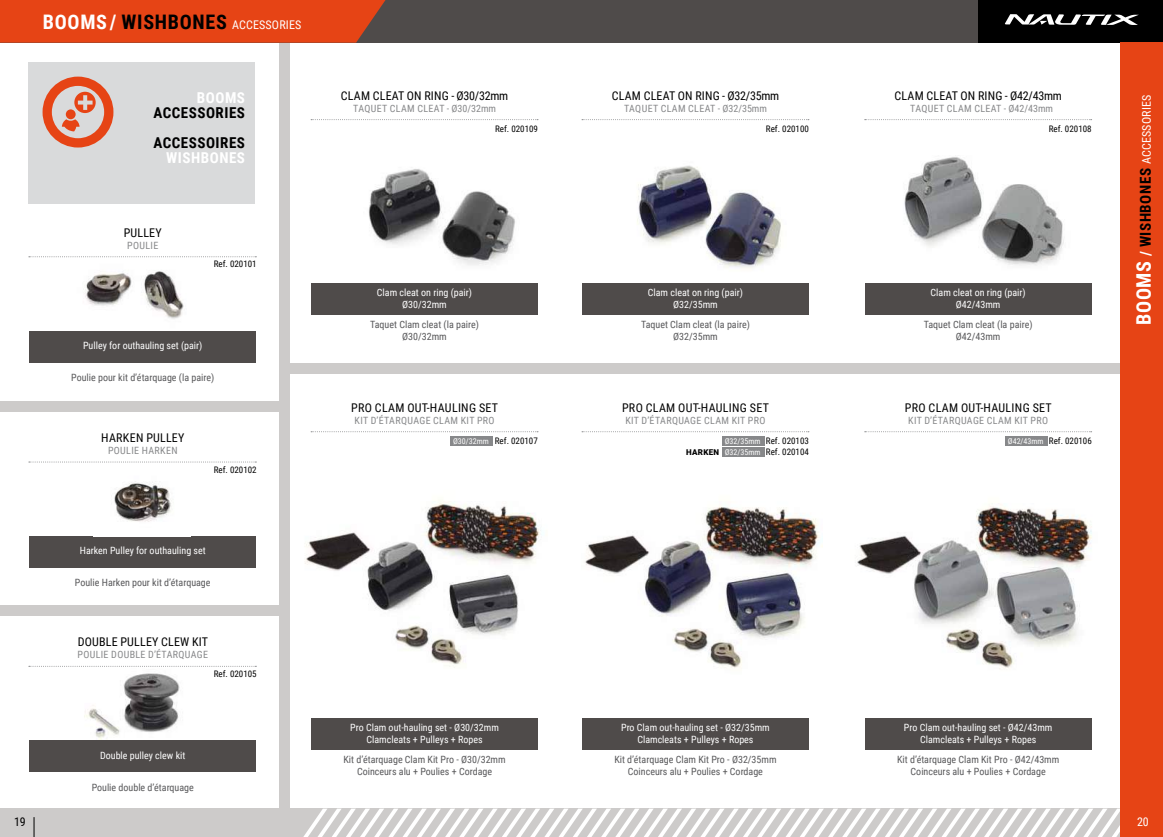
<style>
.page{position:relative;width:1163px;height:837px;background:#fff}
.page>*{position:absolute;margin:0;border:0;box-sizing:border-box;transform-origin:0 0}
.t1{font:700 15px/30px "Roboto Condensed";letter-spacing:.035em;color:#000}
.t2{font:700 15px "Roboto Condensed";letter-spacing:.035em;color:#fff}
.t3{font:12px "Roboto Condensed";letter-spacing:.015em;color:#000}
.t4{font:12px "Roboto Condensed";letter-spacing:.015em;color:#fff}
.t5{font:10px/12px "Roboto Condensed";color:#58585a;text-align:center}
.t6{font:10px/12px "Roboto Condensed";color:#fff;text-align:center}
.t7{font:10px "Roboto Condensed";letter-spacing:.035em;color:#87888a}
.t8{font:9px "Roboto Condensed";color:#000}
.t9{font:8px/11px "Roboto Condensed";color:#fff}
.t10{font:900 8px "Roboto";color:#000}
.s1{font-weight:700;font-size:20px}
.s2{font-weight:700;font-size:20px;color:#000}
.s3{font-size:8px;color:#fff}
.s4{font-weight:700;font-size:15px}
.s5{font-weight:700;font-size:15px;color:#000}
</style>
<div class="page">
<div style="left:285px;top:363px;width:863px;height:10px;background:#cdcbca"></div>
<div style="left:279px;top:43px;width:10px;height:768px;background:#cdcbca"></div>
<div style="left:0;top:401px;width:281px;height:10px;background:#cdcbca"></div>
<div style="left:0;top:605px;width:281px;height:10px;background:#cdcbca"></div>
<img style="left:581px;top:119px;width:229px;height:149px">
<div style="left:582px;top:283px;width:226px;height:32px;background:#4f4b4a"></div>
<svg style="left:582px;top:119px;width:226px;height:1px"></svg>
<img style="left:368px;top:119px;width:171px;height:146px">
<div style="left:311px;top:283px;width:227px;height:32px;background:#4f4b4a"></div>
<svg style="left:311px;top:119px;width:227px;height:1px"></svg>
<img style="left:865px;top:119px;width:227px;height:147px">
<div style="left:864px;top:283px;width:227px;height:32px;background:#4f4b4a"></div>
<svg style="left:864px;top:119px;width:227px;height:1px"></svg>
<div style="left:582px;top:718px;width:226px;height:31px;background:#4f4b4a"></div>
<img style="left:585px;top:436px;width:237px;height:232px">
<div style="left:721px;top:436px;width:43px;height:10px;background:#87888a"></div>
<div style="left:721px;top:447px;width:43px;height:10px;background:#87888a"></div>
<svg style="left:582px;top:431px;width:226px;height:1px"></svg>
<div style="left:311px;top:718px;width:227px;height:31px;background:#4f4b4a"></div>
<img style="left:305px;top:501px;width:237px;height:167px">
<div style="left:450px;top:436px;width:43px;height:10px;background:#87888a"></div>
<svg style="left:311px;top:431px;width:227px;height:1px"></svg>
<div style="left:864px;top:718px;width:227px;height:31px;background:#4f4b4a"></div>
<img style="left:857px;top:436px;width:235px;height:234px">
<div style="left:1004px;top:436px;width:43px;height:10px;background:#87888a"></div>
<svg style="left:864px;top:431px;width:227px;height:1px"></svg>
<div style="left:0;top:808px;width:1162px;height:28px;background:#cdcbca"></div>
<svg style="left:304px;top:808px;width:816px;height:28px"></svg>
<div style="left:0;top:0;width:1162px;height:43px;background:#4f4b4a"></div>
<div style="left:978px;top:0;width:184px;height:43px;background:#000"></div>
<svg style="left:1004px;top:14px;width:134px;height:11px"></svg>
<div style="left:1120px;top:43px;width:42px;height:793px;background:#e64415"></div>
<div style="left:0;top:0;width:385px;height:43px;background:#e64415"></div>
<svg style="left:34px;top:817px;width:1px;height:19px"></svg>
<div style="left:28px;top:62px;width:227px;height:142px;background:#d9dadb"></div>
<img style="left:62px;top:666px;width:146px;height:73px">
<div style="left:30px;top:740px;width:226px;height:31px;background:#4f4b4a"></div>
<svg style="left:29px;top:461px;width:227px;height:1px"></svg>
<div style="left:30px;top:536px;width:226px;height:31px;background:#4f4b4a"></div>
<svg style="left:29px;top:256px;width:227px;height:1px"></svg>
<div style="left:30px;top:331px;width:226px;height:31px;background:#4f4b4a"></div>
<img style="left:114px;top:481px;width:58px;height:41px">
<img style="left:85px;top:271px;width:99px;height:48px">
<svg style="left:43px;top:77px;width:70px;height:70px"></svg>
<p class="t4" style="left:43px;top:17px;width:259px"><span class="s1">BOOMS /</span> <span class="s2">WISHBONES</span> Accessories</p>
<h1 class="t2" style="left:197px;top:87px;width:39px">BOOMS</h1>
<h1 class="t1" style="left:153px;top:97px;width:93px">ACCESSORIES<br>ACCESSOIRES</h1>
<h1 class="t2" style="left:166px;top:147px;width:72px">WISHBONES</h1>
<p class="t3" style="left:124px;top:224px;width:39px">Pulley</p>
<p class="t7" style="left:127px;top:238px;width:33px">Poulie</p>
<p class="t8" style="left:214px;top:258px;width:44px">Ref. 020101</p>
<p class="t6" style="left:83px;top:339px;width:121px">Pulley for outhauling set (pair)</p>
<p class="t5" style="left:71px;top:371px;width:144px">Poulie pour kit d’étarquage (la paire)</p>
<p class="t3" style="left:101px;top:429px;width:85px">Harken Pulley</p>
<p class="t7" style="left:108px;top:443px;width:71px">Poulie Harken</p>
<p class="t8" style="left:214px;top:463px;width:44px">Ref. 020102</p>
<p class="t6" style="left:80px;top:544px;width:127px">Harken Pulley for outhauling set</p>
<p class="t5" style="left:75px;top:576px;width:137px">Poulie Harken pour kit d’étarquage</p>
<p class="t3" style="left:78px;top:633px;width:132px">Double pulley clew kit</p>
<p class="t7" style="left:77px;top:647px;width:132px">Pouli e double d’étarquage</p>
<p class="t8" style="left:214px;top:667px;width:44px">Ref. 020105</p>
<p class="t6" style="left:100px;top:748px;width:87px">Double pulley clew kit</p>
<p class="t5" style="left:92px;top:780px;width:104px">Poulie double d’étarquage</p>
<p class="t3" style="left:341px;top:87px;width:169px">Clam cleat on ri ng - Ø30/32mm</p>
<p class="t7" style="left:353px;top:101px;width:144px">Taquet Clam cl eat - Ø30/32mm</p>
<p class="t8" style="left:495px;top:122px;width:44px">Ref. 020109</p>
<p class="t6" style="left:377px;top:286px;width:97px">Clam cleat on ring (pair)<br>Ø30/32mm</p>
<p class="t5" style="left:370px;top:318px;width:110px">Taquet Clam cleat (la paire)<br>Ø30/32mm</p>
<p class="t3" style="left:351px;top:399px;width:148px">Pro Clam out-hauli ng set</p>
<p class="t7" style="left:354px;top:413px;width:141px">Kit d’étarquage Clam Kit Pro</p>
<p class="t8" style="left:453px;top:434px;width:86px"><span class="s3">Ø30/32mm</span> Ref. 020107</p>
<p class="t6" style="left:350px;top:720px;width:150px">Pro Clam out-hauling set - Ø30/32mm<br>Clamcleats + Pulleys + Ropes</p>
<p class="t5" style="left:343px;top:752px;width:164px">Kit d’étarquage Clam Kit Pro - Ø30/32mm<br>Coinceurs alu + Poulies + Cordage</p>
<p class="t3" style="left:611px;top:87px;width:169px">Clam cleat on ri ng - Ø32/35mm</p>
<p class="t7" style="left:624px;top:101px;width:144px">Taquet Clam cl eat - Ø32/35mm</p>
<p class="t8" style="left:765px;top:122px;width:44px">Ref. 020100</p>
<p class="t6" style="left:647px;top:286px;width:97px">Clam cleat on ring (pair)<br>Ø32/35mm</p>
<p class="t5" style="left:641px;top:318px;width:110px">Taquet Clam cleat (la paire)<br>Ø32/35mm</p>
<p class="t3" style="left:622px;top:399px;width:148px">Pro Clam out-hauli ng set</p>
<p class="t7" style="left:625px;top:413px;width:141px">Kit d’étarquage Clam Kit Pro</p>
<p class="t8" style="left:765px;top:434px;width:44px">Ref. 020103</p>
<p class="t9" style="left:724px;top:435px;width:37px">Ø32/35mm<br>Ø32/35mm</p>
<p class="t10" style="left:686px;top:446px;width:29px">HARKEN</p>
<p class="t8" style="left:765px;top:445px;width:44px">Ref. 020104</p>
<p class="t6" style="left:621px;top:720px;width:150px">Pro Clam out-hauling set - Ø32/35mm<br>Clamcleats + Pulleys + Ropes</p>
<p class="t5" style="left:614px;top:752px;width:164px">Kit d’étarquage Clam Kit Pro - Ø32/35mm<br>Coinceurs alu + Poulies + Cordage</p>
<p class="t3" style="left:894px;top:87px;width:169px">Clam cleat on ri ng - Ø42/43mm</p>
<p class="t7" style="left:910px;top:101px;width:144px">Taquet Clam cl eat - Ø42/43mm</p>
<p class="t8" style="left:1048px;top:122px;width:44px">Ref. 020108</p>
<p class="t6" style="left:930px;top:286px;width:97px">Clam cleat on ring (pair)<br>Ø42/43mm</p>
<p class="t5" style="left:923px;top:318px;width:110px">Taquet Clam cleat (la paire)<br>Ø42/43mm</p>
<p class="t3" style="left:904px;top:399px;width:148px">Pro Clam out-hauli ng set</p>
<p class="t7" style="left:908px;top:413px;width:141px">Kit d’étarquage Clam Kit Pro</p>
<p class="t8" style="left:1007px;top:434px;width:85px"><span class="s3">Ø42/43mm</span> Ref. 020106</p>
<p class="t4" style="left:1137px;top:325px;width:231px;rotate:-90deg"><span class="s1">BOOMS</span> <span class="s4">/</span> <span class="s5">WISHBONES</span> Accessories</p>
<p class="t6" style="left:903px;top:720px;width:150px">Pro Clam out-hauling set - Ø42/43mm<br>Clamcleats + Pulleys + Ropes</p>
<p class="t5" style="left:896px;top:752px;width:164px">Kit d’étarquage Clam Kit Pro - Ø42/43mm<br>Coinceurs alu + Poulies + Cordage</p>
<p class="t3" style="left:14px;top:813px;width:13px">19</p>
<p class="t4" style="left:1136px;top:813px;width:13px">20</p>
</div>
